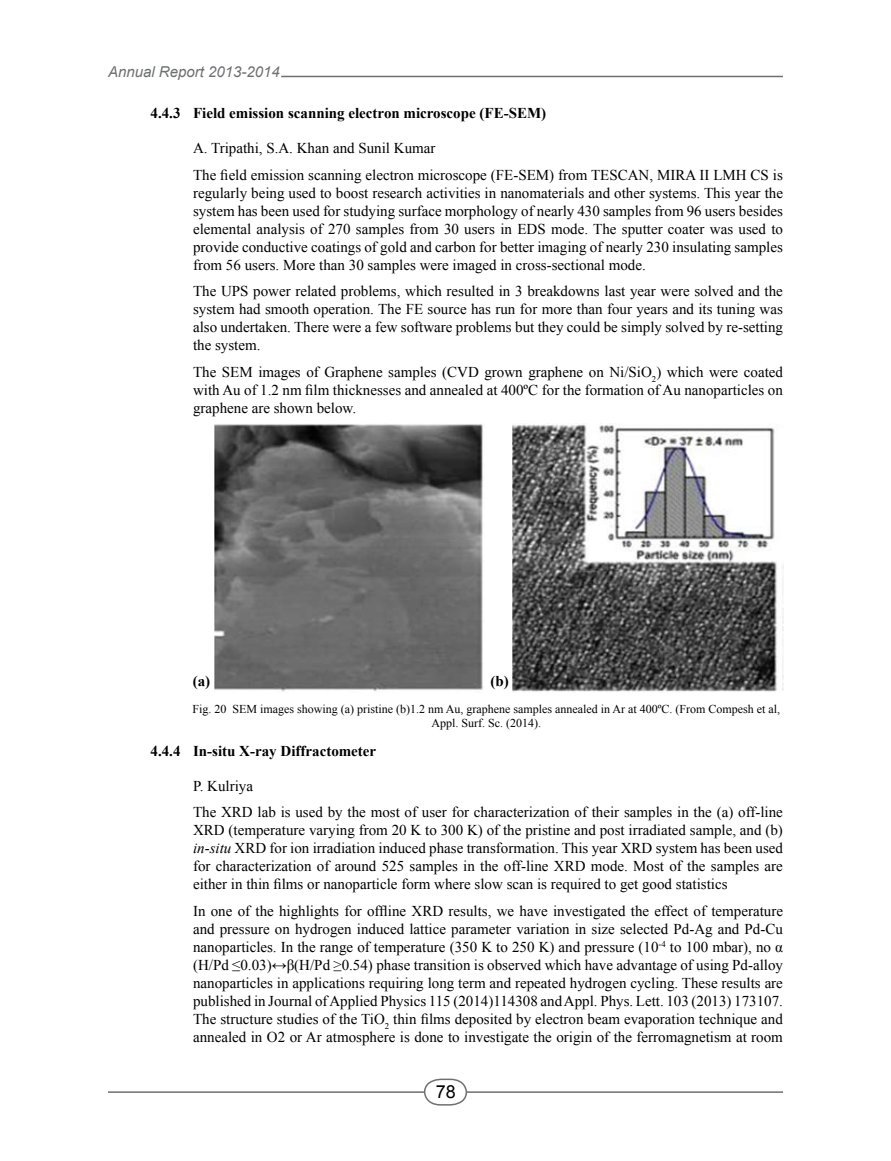
<style>
.page{position:relative;width:891px;height:1161px;background:#fff}
.page>*{position:absolute;margin:0;border:0;box-sizing:border-box;transform-origin:0 0}
.t1{font:18px "Arial";color:#000}
.t2{font:15px/18px "Times New Roman";color:#000;text-align:justify}
.t3{font:700 15px "Times New Roman";color:#000}
.t4{font:italic 15px "Arial";color:#6d6f71}
.t5{font:12px/14.4px "Times New Roman";color:#000;text-align:center}
.s1{font-style:italic}
</style>
<div class="page">
<hr style="left:281px;top:76px;width:502px;height:1px;background:#6d6f71">
<hr style="left:108px;top:1091px;width:675px;height:2px;background:#6d6f71">
<svg style="left:423px;top:1078px;width:45px;height:28px"></svg>
<img style="left:214px;top:424px;width:269px;height:268px">
<img style="left:513px;top:424px;width:271px;height:268px">
<p class="t4" style="left:108px;top:62px;width:173px">Annual Report 2013-2014</p>
<p class="t3" style="left:151px;top:103px;width:397px">4.4.3 Field emission scanning electron microscope (FE-SEM)</p>
<p class="t2" style="left:193px;top:135px;width:591px;line-height:26.5px">A. Tripathi, S.A. Khan and Sunil Kumar<br>The field emission scanning electron microscope (FE-SEM) from TESCAN, MIRA II LMH CS is</p>
<p class="t2" style="left:193px;top:183px;width:591px">regularly being used to boost research activities in nanomaterials and other systems. This year the system has been used for studying surface morphology of nearly 430 samples from 96 users besides elemental analysis of 270 samples from 30 users in EDS mode. The sputter coater was used to provide conductive coatings of gold and carbon for better imaging of nearly 230 insulating samples from 56 users. More than 30 samples were imaged in cross-sectional mode.</p>
<p class="t2" style="left:193px;top:282px;width:591px">The UPS power related problems, which resulted in 3 breakdowns last year were solved and the system had smooth operation. The FE source has run for more than four years and its tuning was also undertaken. There were a few software problems but they could be simply solved by re-setting the system.</p>
<p class="t2" style="left:193px;top:362px;width:591px">The SEM images of Graphene samples (CVD grown graphene on Ni/SiO<sub>2</sub>) which were coated with Au of 1.2 nm film thicknesses and annealed at 400ºC for the formation of Au nanoparticles on graphene are shown below.</p>
<p class="t3" style="left:193px;top:671px;width:19px">(a)</p>
<p class="t3" style="left:491px;top:671px;width:20px">(b)</p>
<p class="t5" style="left:193px;top:701px;width:589px">Fig. 20 SEM images showing (a) pristine (b)1.2 nm Au, graphene samples annealed in Ar at 400ºC. (From Compesh et al,<br>Appl. Surf. Sc. (2014).</p>
<p class="t3" style="left:151px;top:740px;width:227px">4.4.4 In-situ X-ray Diffractometer</p>
<p class="t2" style="left:193px;top:772px;width:591px;line-height:26.5px">P. Kulriya<br>The XRD lab is used by the most of user for characterization of their samples in the (a) off-line</p>
<p class="t2" style="left:193px;top:821px;width:591px">XRD (temperature varying from 20 K to 300 K) of the pristine and post irradiated sample, and (b) <span class="s1">in-situ</span> XRD for ion irradiation induced phase transformation. This year XRD system has been used for characterization of around 525 samples in the off-line XRD mode. Most of the samples are either in thin films or nanoparticle form where slow scan is required to get good statistics</p>
<p class="t2" style="left:193px;top:901px;width:591px">In one of the highlights for offline XRD results, we have investigated the effect of temperature and pressure on hydrogen induced lattice parameter variation in size selected Pd-Ag and Pd-Cu nanoparticles. In the range of temperature (350 K to 250 K) and pressure (10<sup>-4</sup> to 100 mbar), no α (H/Pd ≤0.03)↔β(H/Pd ≥0.54) phase transition is observed which have advantage of using Pd-alloy nanoparticles in applications requiring long term and repeated hydrogen cycling. These results are published in Journal of Applied Physics 115 (2014)114308 and Appl. Phys. Lett. 103 (2013) 173107.<br>The structure studies of the TiO<sub>2</sub> thin films deposited by electron beam evaporation technique and annealed in O2 or Ar atmosphere is done to investigate the origin of the ferromagnetism at room</p>
<p class="t1" style="left:436px;top:1080px;width:22px">78</p>
</div>
